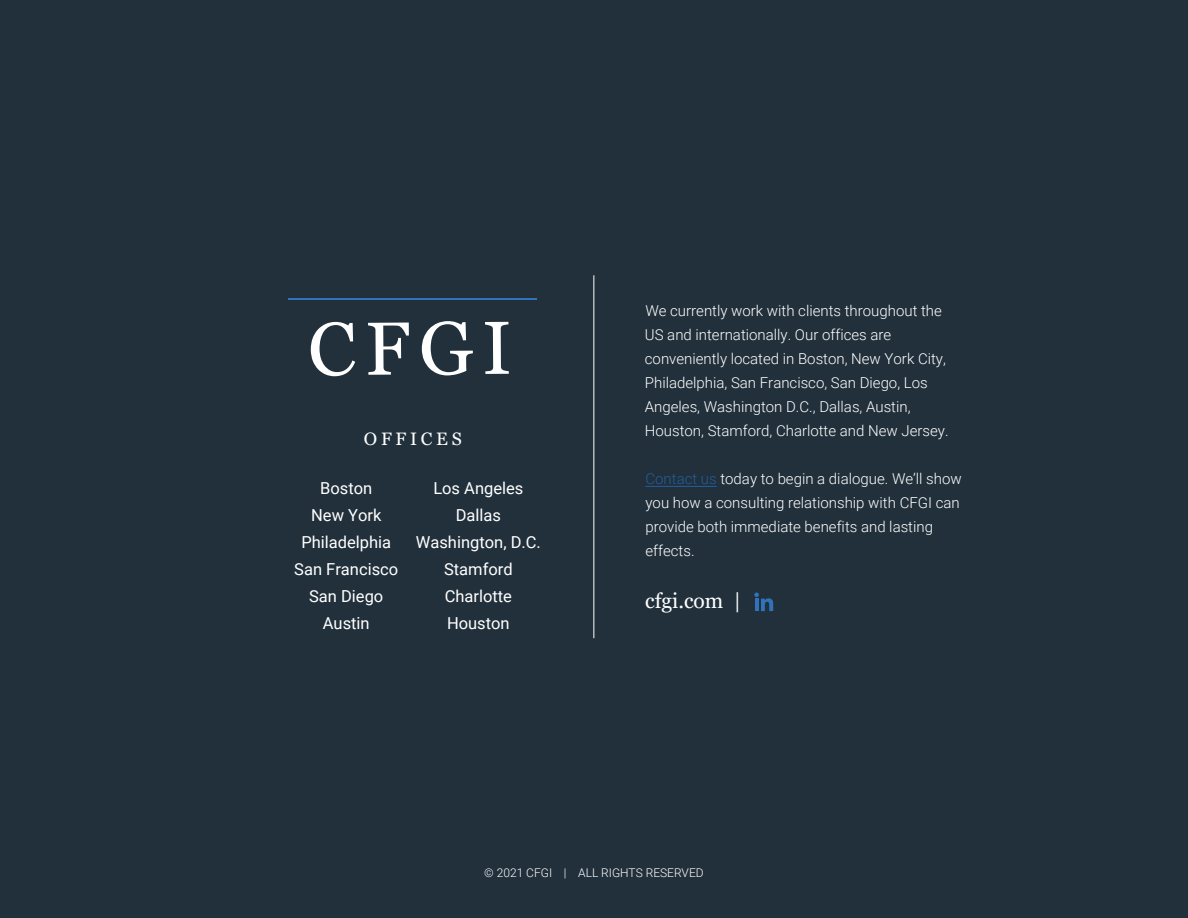
<style>
.page{position:relative;width:1188px;height:918px;background:#21303b}
.page>*{position:absolute;margin:0;border:0;box-sizing:border-box;transform-origin:0 0}
.t1{font:21px "Georgia";color:#fff}
.t2{font:18px "Georgia";letter-spacing:.21em;color:#fff}
.t3{font:16.5px/27px "Roboto";color:#fff;text-align:center}
.t4{font:300 15px/24px "Roboto";color:#fff}
.t5{font:300 12px "Roboto";color:#fff}
.s1{color:#215e9e}
</style>
<div class="page">
<hr style="left:646px;top:486px;width:71px;height:1px;background:#215e9e">
<svg style="left:754px;top:592px;width:19px;height:19px"></svg>
<hr style="left:593px;top:275px;width:1px;height:363px;background:#fff">
<hr style="left:288px;top:298px;width:249px;height:1px;background:#3073ba">
<svg style="left:311px;top:322px;width:44px;height:54px"></svg>
<svg style="left:368px;top:323px;width:41px;height:52px"></svg>
<svg style="left:422px;top:321px;width:51px;height:54px"></svg>
<svg style="left:485px;top:322px;width:24px;height:52px"></svg>
<p class="t2" style="left:364px;top:428px;width:99px">OFFICES</p>
<p class="t3" style="left:294px;top:474px;width:105px">Boston<br>New York<br>Philadelphia<br>San Francisco<br>San Diego<br>Austin</p>
<p class="t3" style="left:416px;top:474px;width:127px">Los Angeles<br>Dallas<br>Washington, D.C.<br>Stamford<br>Charlotte<br>Houston</p>
<p class="t4" style="left:645px;top:298px;width:305px">We currently work with clients throughout the US and internationally. Our offices are conveniently located in Boston, New York City, Philadelphia, San Francisco, San Diego, Los Angeles, Washington D.C., Dallas, Austin, Houston, Stamford, Charlotte and New Jersey.</p>
<p class="t4" style="left:646px;top:466px;width:318px"><span class="s1">Contact us</span> today to begin a dialogue. We’ll show you how a consulting relationship with CFGI can provide both immediate benefits and lasting effects.</p>
<h1 class="t1" style="left:645px;top:588px;width:98px">cfgi.com |</h1>
<p class="t5" style="left:484px;top:864px;width:221px">© 2021 CFGI | ALL RIGHTS RESERVED</p>
</div>
